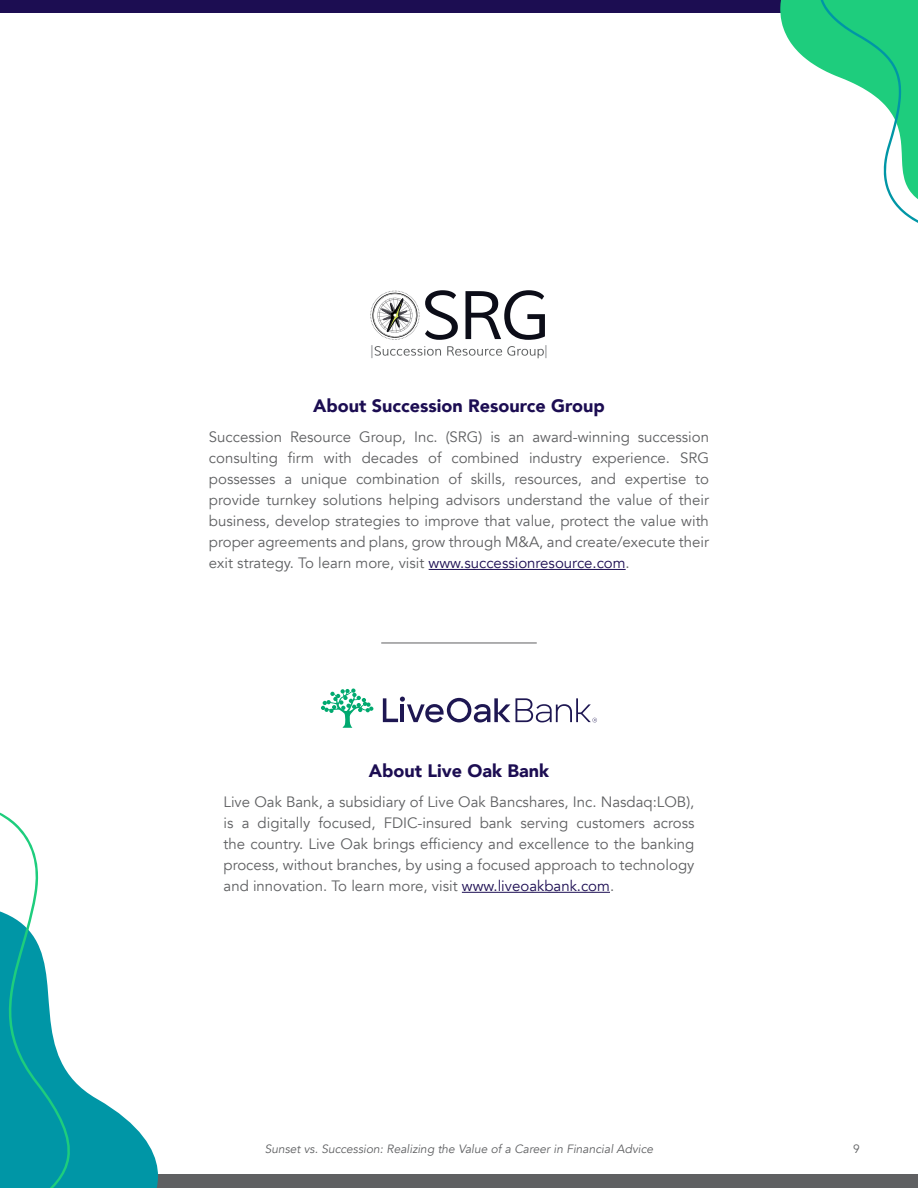
<style>
.page{position:relative;width:918px;height:1188px;background:#fff}
.page>*{position:absolute;margin:0;border:0;box-sizing:border-box;transform-origin:0 0}
.t1{font:900 18px "Avenir";color:#1c0d52}
.t2{font:15px/21px "Avenir";color:#5f6062;text-align:justify}
.t3{font:13.05px "Muli";color:#939598}
.t4{font:italic 12px "Avenir";color:#5f6062}
.t5{font:12px "Avenir";color:#5f6062}
.s1{color:#1c0d52}
</style>
<div class="page">
<div style="left:0;top:1174px;width:918px;height:14px;background:#5f6062"></div>
<div style="left:0;top:0;width:918px;height:14px;background:#1c0d52"></div>
<svg style="left:72px;top:1078px;width:86px;height:110px;fill:#0096a6"></svg>
<svg style="left:0;top:812px;width:72px;height:376px"></svg>
<svg style="left:780px;top:0;width:138px;height:223px"></svg>
<hr style="left:429px;top:569px;width:197px;height:1px;background:#1c0d52">
<svg style="left:370px;top:290px;width:88px;height:50px"></svg>
<svg style="left:466px;top:290px;width:79px;height:50px"></svg>
<svg style="left:375px;top:346px;width:66px;height:10px"></svg>
<svg style="left:447px;top:346px;width:97px;height:12px"></svg>
<hr style="left:381px;top:643px;width:156px;height:1px;background:#5f6062">
<hr style="left:462px;top:892px;width:148px;height:1px;background:#1c0d52">
<svg style="left:383px;top:697px;width:214px;height:25px"></svg>
<svg style="left:321px;top:689px;width:52px;height:39px"></svg>
<p class="t3" style="left:371px;top:342px;width:5px">|</p>
<p class="t3" style="left:544px;top:342px;width:5px">|</p>
<p class="t1" style="left:313px;top:391px;width:293px">About Succession Resource Group</p>
<p class="t2" style="left:209px;top:427px;width:502px">Succession Resource Group, Inc. (SRG) is an award-winning succession consulting firm with decades of combined industry experience. SRG possesses a unique combination of skills, resources, and expertise to provide turnkey solutions helping advisors understand the value of their business, develop strategies to improve that value, protect the value with proper agreements and plans, grow through M&amp;A, and create/execute their exit strategy. To learn more, visit <span class="s1">www.successionresource.com</span>.</p>
<p class="t1" style="left:369px;top:755px;width:182px">About Live Oak Bank</p>
<p class="t2" style="left:224px;top:792px;width:472px">Live Oak Bank, a subsidiary of Live Oak Bancshares, Inc. Nasdaq:LOB), is a digitally focused, FDIC-insured bank serving customers across the country. Live Oak brings efficiency and excellence to the banking process, without branches, by using a focused approach to technology and innovation. To learn more, visit <span class="s1">www.liveoakbank.com</span>.</p>
<p class="t4" style="left:265px;top:1142px;width:390px">Sunset vs. Succession: Realizing the Value of a Career in Financial Advice</p>
<p class="t5" style="left:853px;top:1142px;width:8px">9</p>
</div>
